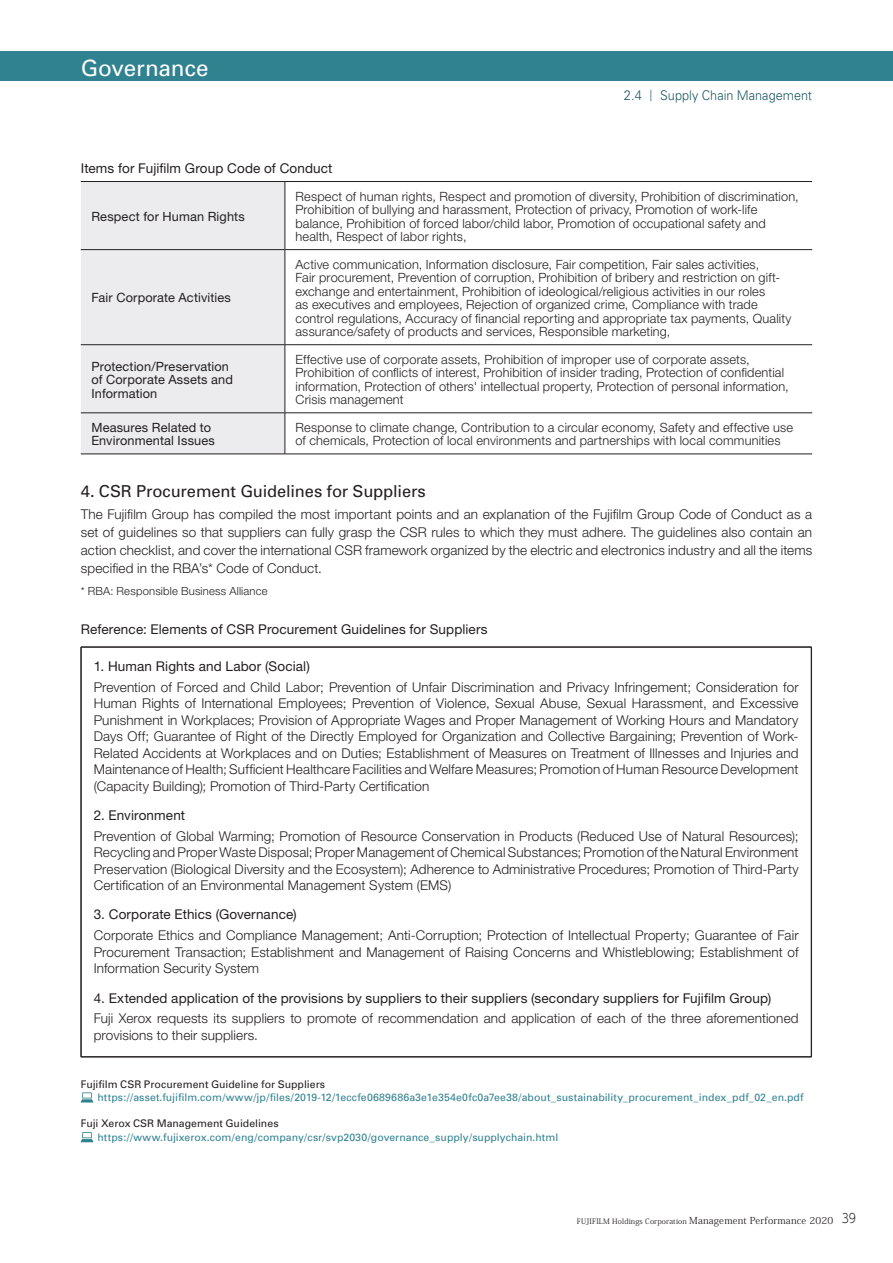
<style>
.page{position:relative;width:893px;height:1263px;background:#fff}
.page>*{position:absolute;margin:0;border:0;box-sizing:border-box;transform-origin:0 0}
.t1{font:22.5px "Univers";letter-spacing:-.005em;color:#fff}
.t2{font:16.5px "Univers";letter-spacing:-.005em;color:#231f20}
.t3{font:300 13.5px/16.5px "Helvetica Neue LT Std";letter-spacing:.01em;color:#231f20;text-align:justify}
.t4{font:13.5px "Helvetica Neue LT Std";letter-spacing:.01em;color:#231f20}
.t5{font:300 13.35px "Univers";letter-spacing:.005em;color:#1d5761;scale:.95 1}
.t6{font:300 12.75px/13.5px "Helvetica Neue LT Std";letter-spacing:.01em;color:#231f20}
.t7{font:12.75px/13.5px "Helvetica Neue LT Std";letter-spacing:.01em;color:#231f20}
.t8{font:300 11.25px "Helvetica Neue LT Std";letter-spacing:.015em;color:#231f20}
.t9{font:10.5px "Univers";letter-spacing:.005em;color:#318290}
.t10{font:10.5px "Univers";letter-spacing:.005em;color:#231f20}
.t11{font:7.5px "Koz Min Pro";letter-spacing:.02em;color:#231f20}
.s1{font-size:13.65px}
.s2{font-family:"UD Shin Go Pro";font-size:11.7px}
.s3{font-size:9.6px}
.s4{font-family:"UD Shin Go Pro";font-weight:300;font-size:12.75px}
</style>
<div class="page">
<div style="left:0;top:51px;width:893px;height:30px;background:#318290"></div>
<div style="left:81px;top:182px;width:204px;height:272px;background:#ececee"></div>
<svg style="left:286px;top:250px;width:526px;height:204px"></svg>
<hr style="left:81px;top:249px;width:204px;height:1px;background:#231f20">
<hr style="left:81px;top:454px;width:204px;height:1px;background:#231f20">
<hr style="left:285px;top:249px;width:527px;height:1px;background:#231f20">
<hr style="left:81px;top:344px;width:204px;height:1px;background:#231f20">
<hr style="left:285px;top:344px;width:527px;height:1px;background:#231f20">
<hr style="left:285px;top:454px;width:527px;height:1px;background:#231f20">
<hr style="left:81px;top:413px;width:204px;height:1px;background:#231f20">
<hr style="left:285px;top:413px;width:527px;height:1px;background:#231f20">
<hr style="left:81px;top:181px;width:204px;height:1px;background:#231f20">
<hr style="left:285px;top:181px;width:527px;height:1px;background:#231f20">
<hr style="left:285px;top:182px;width:1px;height:68px;background:#231f20">
<hr style="left:285px;top:250px;width:1px;height:95px;background:#231f20">
<hr style="left:285px;top:345px;width:1px;height:68px;background:#231f20">
<hr style="left:285px;top:413px;width:1px;height:41px;background:#231f20">
<hr style="left:81px;top:647px;width:730px;height:1px;background:#231f20">
<hr style="left:81px;top:647px;width:1px;height:409px;background:#231f20">
<hr style="left:811px;top:647px;width:1px;height:410px;background:#231f20">
<hr style="left:81px;top:1056px;width:730px;height:1px;background:#231f20">
<hr style="left:81px;top:1057px;width:730px;height:1px;background:#231f20">
<svg style="left:81px;top:1092px;width:12px;height:10px"></svg>
<svg style="left:81px;top:1132px;width:12px;height:10px"></svg>
<h1 class="t1" style="left:81px;top:55px;width:130px">Governance</h1>
<p class="t5" style="left:624px;top:87px;width:200px"><span class="s1">2</span>.<span class="s1">4</span> <span class="s2">｜</span> Supply Chain Management</p>
<p class="t4" style="left:81px;top:160px;width:253px">Items for Fujifilm Group Code of Conduct</p>
<p class="t7" style="left:91px;top:209px;width:155px">Respect for Human Rights</p>
<p class="t6" style="left:296px;top:189px;width:505px">Respect of human rights, Respect and promotion of diversity, Prohibition of discrimination, Prohibition of bullying and harassment, Protection of privacy, Promotion of work-life balance, Prohibition of forced labor/child labor, Promotion of occupational safety and health, Respect of labor rights,</p>
<p class="t7" style="left:91px;top:291px;width:141px">Fair Corporate Activities</p>
<p class="t6" style="left:296px;top:257px;width:497px">Active communication, Information disclosure, Fair competition, Fair sales activities,<br>Fair procurement, Prevention of corruption, Prohibition of bribery and restriction on gift&shy;exchange and entertainment, Prohibition of ideological/religious activities in our roles<br>as executives and employees, Rejection of organized crime, Compliance with trade control regulations, Accuracy of financial reporting and appropriate tax payments, Quality assurance/safety of products and services, Responsible marketing,</p>
<p class="t7" style="left:91px;top:359px;width:143px">Protection/Preservation of Corporate Assets and<br>Information</p>
<p class="t6" style="left:296px;top:352px;width:495px">Effective use of corporate assets, Prohibition of improper use of corporate assets, Prohibition of conflicts of interest, Prohibition of insider trading, Protection of confidential information, Protection of others' intellectual property, Protection of personal information, Crisis management</p>
<p class="t7" style="left:91px;top:420px;width:125px">Measures Related to<br>Environmental Issues</p>
<p class="t6" style="left:296px;top:420px;width:499px">Response to climate change, Contribution to a circular economy, Safety and effective use of chemicals, Protection of local environments and partnerships with local communities</p>
<p class="t2" style="left:81px;top:481px;width:347px">4. CSR Procurement Guidelines for Suppliers</p>
<p class="t3" style="left:81px;top:505px;width:733px;line-height:18px">The Fujifilm Group has compiled the most important points and an explanation of the Fujifilm Group Code of Conduct as a set of guidelines so that suppliers can fully grasp the CSR rules to which they must adhere. The guidelines also contain an action checklist, and cover the international CSR framework organized by the electric and electronics industry and all the items specified in the RBA’s* Code of Conduct.</p>
<p class="t8" style="left:81px;top:584px;width:188px">* RBA: Responsible Business Alliance</p>
<p class="t4" style="left:81px;top:621px;width:408px">Reference: Elements of CSR Procurement Guidelines for Suppliers</p>
<p class="t4" style="left:94px;top:658px;width:218px">1. Human Rights and Labor (Social)</p>
<p class="t3" style="left:94px;top:678px;width:706px">Prevention of Forced and Child Labor; Prevention of Unfair Discrimination and Privacy Infringement; Consideration for Human Rights of International Employees; Prevention of Violence, Sexual Abuse, Sexual Harassment, and Excessive Punishment in Workplaces; Provision of Appropriate Wages and Proper Management of Working Hours and Mandatory Days Off; Guarantee of Right of the Directly Employed for Organization and Collective Bargaining; Prevention of Work-Related Accidents at Workplaces and on Duties; Establishment of Measures on Treatment of Illnesses and Injuries and Maintenance of Health; Sufficient Healthcare Facilities and Welfare Measures; Promotion of Human Resource Development (Capacity Building); Promotion of Third-Party Certification</p>
<p class="t4" style="left:94px;top:807px;width:93px">2. Environment</p>
<p class="t3" style="left:94px;top:827px;width:706px">Prevention of Global Warming; Promotion of Resource Conservation in Products (Reduced Use of Natural Resources); Recycling and Proper Waste Disposal; Proper Management of Chemical Substances; Promotion of the Natural Environment Preservation (Biological Diversity and the Ecosystem); Adherence to Administrative Procedures; Promotion of Third-Party Certification of an Environmental Management System (EMS)</p>
<p class="t4" style="left:94px;top:907px;width:204px">3. Corporate Ethics (Governance)</p>
<p class="t3" style="left:94px;top:927px;width:706px">Corporate Ethics and Compliance Management; Anti-Corruption; Protection of Intellectual Property; Guarantee of Fair Procurement Transaction; Establishment and Management of Raising Concerns and Whistleblowing; Establishment of Information Security System</p>
<p class="t4" style="left:94px;top:990px;width:679px">4. Extended application of the provisions by suppliers to their suppliers (secondary suppliers for Fujifilm Group)</p>
<p class="t3" style="left:94px;top:1010px;width:706px">Fuji Xerox requests its suppliers to promote of recommendation and application of each of the three aforementioned provisions to their suppliers.</p>
<p class="t10" style="left:81px;top:1078px;width:246px">Fujifilm CSR Procurement Guideline for Suppliers</p>
<p class="t9" style="left:97px;top:1091px;width:708px">https://asset.fujifilm.com/www/jp/files/2019-12/1eccfe0689686a3e1e354e0fc0a7ee38/about_sustainability_procurement_index_pdf_02_en.pdf</p>
<p class="t10" style="left:81px;top:1117px;width:199px">Fuji Xerox CSR Management Guidelines</p>
<p class="t9" style="left:97px;top:1131px;width:462px">https://www.fujixerox.com/eng/company/csr/svp2030/governance_supply/supplychain.html</p>
<p class="t11" style="left:577px;top:1215px;width:281px">FUJIFILM Holdings Corporation <span class="s3">Management Performance 2020</span> <span class="s4">39</span></p>
</div>
